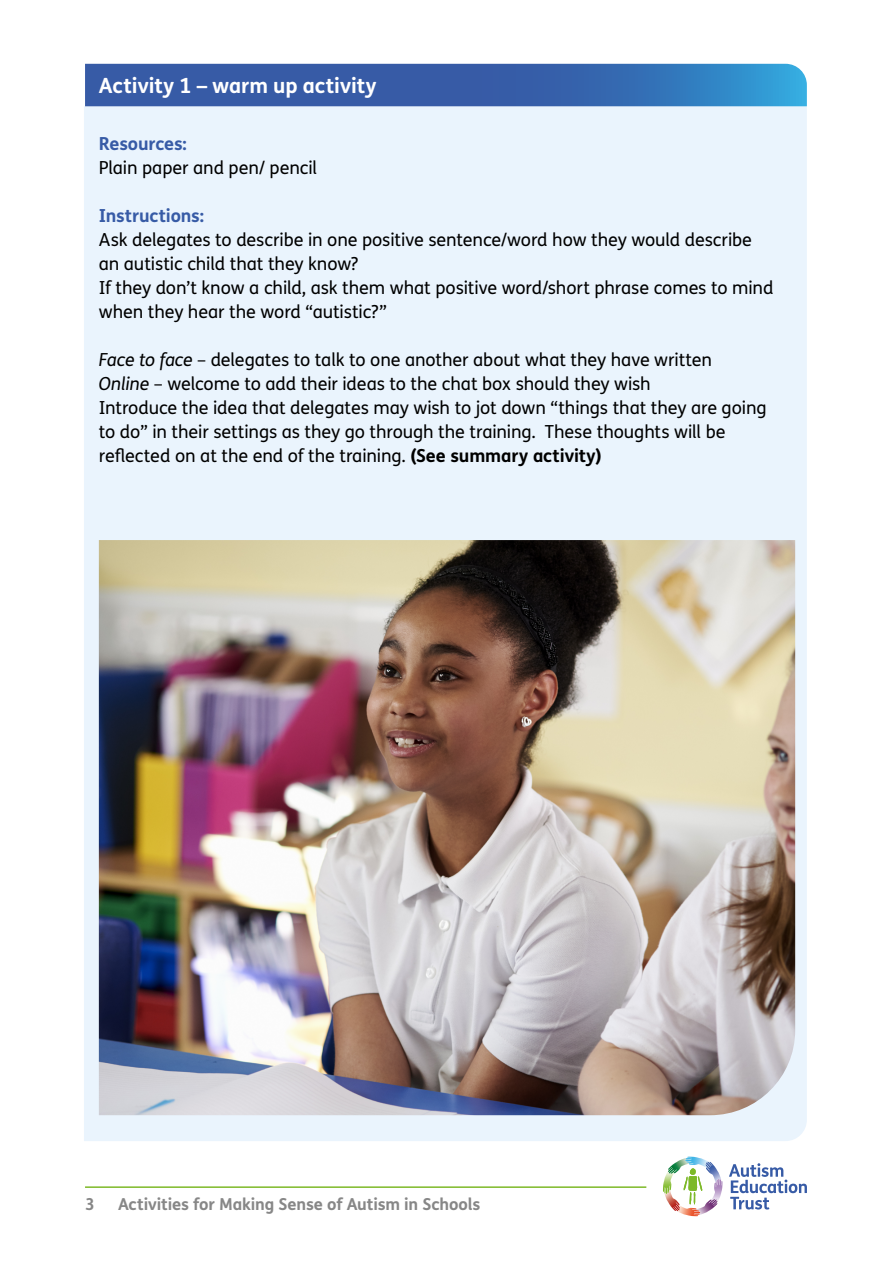
<style>
.page{position:relative;width:893px;height:1263px;background:#fff}
.page>*{position:absolute;margin:0;border:0;box-sizing:border-box;transform-origin:0 0}
.AET_-_section_header{font:700 21px "FS Me";color:#fff}
.AET_body{font:18px/24px "FS Me";letter-spacing:-.005em;color:#000}
.AET_body-2{font:700 18px "FS Me";letter-spacing:-.01em;color:#375ba6}
.t1{font:700 16.5px "FS Me";letter-spacing:-.005em;color:#878787}
.s1{font-style:italic}
.s2{font-weight:700}
</style>
<div class="page">
<svg style="left:729px;top:1163px;width:78px;height:46px"></svg>
<svg style="left:663px;top:1157px;width:56px;height:59px"></svg>
<hr style="left:85px;top:1186px;width:561px;height:2px;background:#7db928">
<div style="left:84px;top:106px;width:723px;height:1035px;background:#eaf4fd"></div>
<svg style="left:85px;top:64px;width:722px;height:42px;background:#3667af"></svg>
<img style="left:99px;top:540px;width:696px;height:575px">
<p class="AET_-_section_header" style="left:99px;top:69px;width:279px">Activity 1 – warm up activity</p>
<p class="AET_body-2" style="left:99px;top:129px;width:90px">Resources:</p>
<p class="AET_body" style="left:99px;top:155px;width:220px">Plain paper and pen/ pencil</p>
<p class="AET_body-2" style="left:99px;top:201px;width:107px">Instructions:</p>
<p class="AET_body" style="left:99px;top:227px;width:655px">Ask delegates to describe in one positive sentence/word how they would describe an autistic child that they know?</p>
<p class="AET_body" style="left:99px;top:275px;width:676px">If they don’t know a child, ask them what positive word/short phrase comes to mind when they hear the word “autistic?”</p>
<p class="AET_body" style="left:99px;top:347px;width:615px"><span class="s1">Face to face</span> – delegates to talk to one another about what they have written</p>
<p class="AET_body" style="left:99px;top:371px;width:553px"><span class="s1">Online</span> – welcome to add their ideas to the chat box should they wish</p>
<p class="AET_body" style="left:99px;top:395px;width:669px">Introduce the idea that delegates may wish to jot down “things that they are going to do” in their settings as they go through the training. These thoughts will be reflected on at the end of the training. <span class="s2">(See summary activity)</span></p>
<p class="t1" style="left:85px;top:1191px;width:11px">3</p>
<p class="t1" style="left:118px;top:1191px;width:364px">Activities for Making Sense of Autism in Schools</p>
</div>
